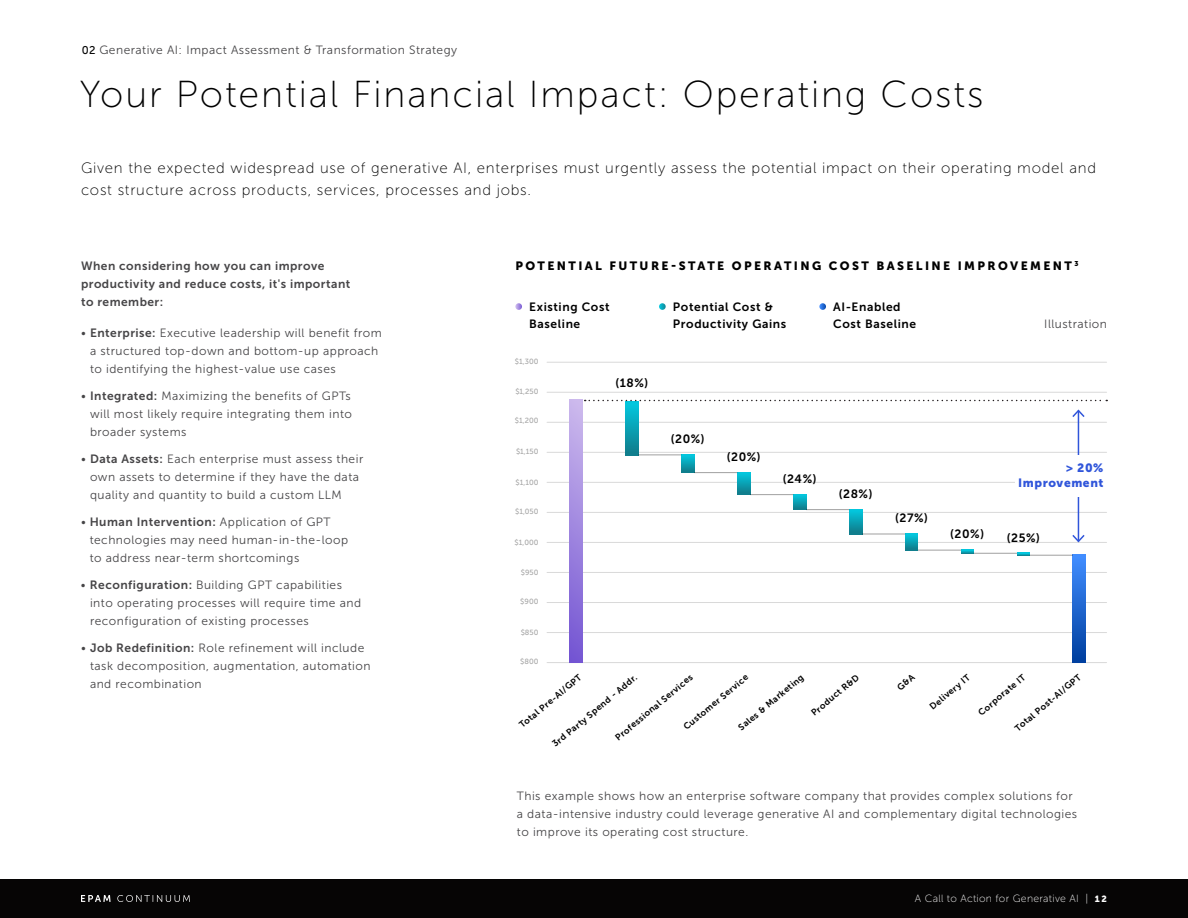
<style>
.page{position:relative;width:1188px;height:918px;background:#fff}
.page>*{position:absolute;margin:0;border:0;box-sizing:border-box;transform-origin:0 0}
.t1{font:37.5px "Museo Sans 100";letter-spacing:.05em;color:#000}
.t2{font:15px/22.5px "Museo Sans 100";letter-spacing:.05em;color:#000}
.t3{font:12px/18px "Museo Sans 300";letter-spacing:.04em;color:#464547}
.t4{font:12px/18px "Museo Sans 700";letter-spacing:.04em;color:#464547}
.t5{font:12px/16.5px "Museo Sans 700";letter-spacing:.05em;color:#000}
.t6{font:12px "Museo Sans 900";letter-spacing:.2em;color:#000}
.t7{font:12px/15px "Museo Sans 900";letter-spacing:.05em;color:#3055da;text-align:right}
.t8{font:10.5px "Museo Sans 100";letter-spacing:.025em;color:#fff}
.t9{font:9px "Museo Sans 700";color:#000}
.t10{font:7.5px "Museo Sans 500";color:#a6a6a6}
.s1{font-family:"Museo Sans 500";font-size:11.25px;color:#060606}
.s2{font-family:"Museo Sans 700"}
.s3{font-family:"Museo Sans 300"}
.s4{font-family:"Museo Sans 900";font-size:9px}
</style>
<div class="page">
<div style="left:0;top:879px;width:1188px;height:39px;background:#060505"></div>
<svg style="left:117px;top:895px;width:73px;height:7px"></svg>
<svg style="left:81px;top:895px;width:30px;height:7px"></svg>
<hr style="left:547px;top:662px;width:560px;height:1px;background:#d9d9d9">
<hr style="left:547px;top:602px;width:560px;height:1px;background:#d9d9d9">
<hr style="left:547px;top:542px;width:560px;height:1px;background:#d9d9d9">
<hr style="left:547px;top:482px;width:560px;height:1px;background:#d9d9d9">
<hr style="left:547px;top:422px;width:560px;height:1px;background:#d9d9d9">
<hr style="left:547px;top:632px;width:560px;height:1px;background:#d9d9d9">
<hr style="left:547px;top:572px;width:560px;height:1px;background:#d9d9d9">
<hr style="left:547px;top:512px;width:560px;height:1px;background:#d9d9d9">
<hr style="left:547px;top:452px;width:560px;height:1px;background:#d9d9d9">
<hr style="left:547px;top:392px;width:560px;height:1px;background:#d9d9d9">
<hr style="left:547px;top:362px;width:560px;height:1px;background:#d9d9d9">
<svg style="left:569px;top:400px;width:13px;height:263px;background:#9f86df"></svg>
<svg style="left:625px;top:401px;width:13px;height:54px"></svg>
<svg style="left:681px;top:454px;width:13px;height:19px"></svg>
<svg style="left:737px;top:472px;width:13px;height:23px"></svg>
<svg style="left:793px;top:494px;width:13px;height:16px"></svg>
<svg style="left:849px;top:509px;width:13px;height:26px"></svg>
<svg style="left:905px;top:534px;width:13px;height:16px"></svg>
<svg style="left:961px;top:550px;width:13px;height:4px"></svg>
<svg style="left:1017px;top:553px;width:13px;height:3px"></svg>
<svg style="left:1073px;top:555px;width:13px;height:108px"></svg>
<svg style="left:515px;top:303px;width:7px;height:7px"></svg>
<svg style="left:659px;top:303px;width:7px;height:7px"></svg>
<svg style="left:819px;top:303px;width:7px;height:7px"></svg>
<svg style="left:585px;top:400px;width:522px;height:1px"></svg>
<hr style="left:638px;top:454px;width:43px;height:1px;background:#0d0d0d">
<hr style="left:694px;top:472px;width:43px;height:1px;background:#0d0d0d">
<hr style="left:750px;top:494px;width:43px;height:1px;background:#0d0d0d">
<hr style="left:806px;top:509px;width:43px;height:1px;background:#0d0d0d">
<hr style="left:862px;top:534px;width:43px;height:1px;background:#0d0d0d">
<hr style="left:918px;top:550px;width:43px;height:1px;background:#0d0d0d">
<hr style="left:974px;top:553px;width:43px;height:1px;background:#0d0d0d">
<hr style="left:1030px;top:555px;width:43px;height:1px;background:#0d0d0d">
<hr style="left:1078px;top:411px;width:1px;height:130px;background:#3055da">
<svg style="left:1072px;top:409px;width:13px;height:10px"></svg>
<svg style="left:1072px;top:533px;width:13px;height:10px"></svg>
<div style="left:1064px;top:455px;width:43px;height:42px;background:#fff"></div>
<div style="left:1016px;top:463px;width:88px;height:27px;background:#fff"></div>
<p class="t3" style="left:82px;top:41px;width:377px"><span class="s1">02</span> Generative AI: Impact Assessment &amp; Transformation Strategy</p>
<h1 class="t1" style="left:80px;top:74px;width:905px">Your Potential Financial Impact: Operating Costs</h1>
<p class="t2" style="left:81px;top:156px;width:1017px">Given the expected widespread use of generative AI, enterprises must urgently assess the potential impact on their operating model and cost structure across products, services, processes and jobs.</p>
<p class="t4" style="left:81px;top:257px;width:271px">When considering how you can improve productivity and reduce costs, it's important to remember:</p>
<p class="t3" style="left:90px;top:324px;width:293px;text-indent:-9px">• <span class="s2">Enterprise:</span> Executive leadership will benefit from a structured top-down and bottom-up approach to identifying the highest-value use cases</p>
<p class="t3" style="left:90px;top:387px;width:263px;text-align:justify;text-indent:-9px">• <span class="s2">Integrated:</span> Maximizing the benefits of GPTs will most likely require integrating them into broader systems</p>
<p class="t3" style="left:90px;top:450px;width:275px;text-indent:-9px">• <span class="s2">Data Assets:</span> Each enterprise must assess their own assets to determine if they have the data quality and quantity to build a custom LLM</p>
<p class="t4" style="left:81px;top:513px;width:251px"><span class="s3">•</span> Human Intervention: <span class="s3">Application of GPT</span></p>
<p class="t3" style="left:90px;top:531px;width:260px">technologies may need human-in-the-loop to address near-term shortcomings</p>
<p class="t3" style="left:90px;top:576px;width:273px;text-indent:-9px">• <span class="s2">Reconfiguration:</span> Building GPT capabilities into operating processes will require time and reconfiguration of existing processes</p>
<p class="t3" style="left:90px;top:639px;width:282px;text-indent:-9px">• <span class="s2">Job Redefinition:</span> Role refinement will include task decomposition, augmentation, automation and recombination</p>
<p class="t6" style="left:515px;top:259px;width:565px">POTENTIAL FUTURE-STATE OPERATING COST BASELINE IMPROVEMENT <sup>3</sup></p>
<p class="t5" style="left:529px;top:299px;width:82px">Existing Cost<br>Baseline</p>
<p class="t5" style="left:673px;top:299px;width:115px">Potential Cost &amp;<br>Productivity Gains</p>
<p class="t5" style="left:833px;top:299px;width:84px">AI-Enabled<br>Cost Baseline</p>
<p class="t10" style="left:515px;top:357px;width:25px">$1,300</p>
<p class="t10" style="left:515px;top:387px;width:25px">$1,250</p>
<p class="t10" style="left:515px;top:416px;width:25px">$1,200</p>
<p class="t10" style="left:516px;top:447px;width:24px">$1,150</p>
<p class="t10" style="left:516px;top:478px;width:24px">$1,100</p>
<p class="t10" style="left:515px;top:507px;width:25px">$1,050</p>
<p class="t10" style="left:515px;top:538px;width:25px">$1,000</p>
<p class="t10" style="left:521px;top:569px;width:19px">$950</p>
<p class="t10" style="left:520px;top:598px;width:20px">$900</p>
<p class="t10" style="left:521px;top:628px;width:19px">$850</p>
<p class="t10" style="left:520px;top:657px;width:20px">$800</p>
<p class="t5" style="left:615px;top:375px;width:34px">(18%)</p>
<p class="t5" style="left:671px;top:430px;width:35px">(20%)</p>
<p class="t5" style="left:727px;top:448px;width:35px">(20%)</p>
<p class="t5" style="left:783px;top:471px;width:35px">(24%)</p>
<p class="t5" style="left:839px;top:485px;width:35px">(28%)</p>
<p class="t5" style="left:895px;top:510px;width:34px">(27%)</p>
<p class="t3" style="left:1044px;top:315px;width:64px">Illustration</p>
<p class="t7" style="left:1018px;top:460px;width:87px">&gt; 20%<br>Improvement</p>
<p class="t5" style="left:950px;top:525px;width:35px">(20%)</p>
<p class="t5" style="left:1007px;top:529px;width:35px">(25%)</p>
<p class="t9" style="left:517px;top:722px;width:80px;rotate:-40deg">Total Pre-AI/GPT</p>
<p class="t9" style="left:681px;top:724px;width:83px;rotate:-40deg">Customer Service</p>
<p class="t9" style="left:550px;top:741px;width:109px;rotate:-40deg">3rd Party Spend - Addr.</p>
<p class="t9" style="left:736px;top:725px;width:84px;rotate:-40deg">Sales &amp; Marketing</p>
<p class="t9" style="left:928px;top:704px;width:51px;rotate:-40deg">Delivery IT</p>
<p class="t9" style="left:613px;top:735px;width:99px;rotate:-40deg">Professional Services</p>
<p class="t9" style="left:809px;top:710px;width:61px;rotate:-40deg">Product R&amp;D</p>
<p class="t9" style="left:976px;top:710px;width:60px;rotate:-40deg">Corporate IT</p>
<p class="t9" style="left:1013px;top:725px;width:85px;rotate:-40deg">Total Post-AI/GPT</p>
<p class="t3" style="left:517px;top:787px;width:562px">This example shows how an enterprise software company that provides complex solutions for a data-intensive industry could leverage generative AI and complementary digital technologies to improve its operating cost structure.</p>
<p class="t8" style="left:915px;top:893px;width:194px">A Call to Action for Generative AI | <span class="s4">1 2</span></p>
</div>
